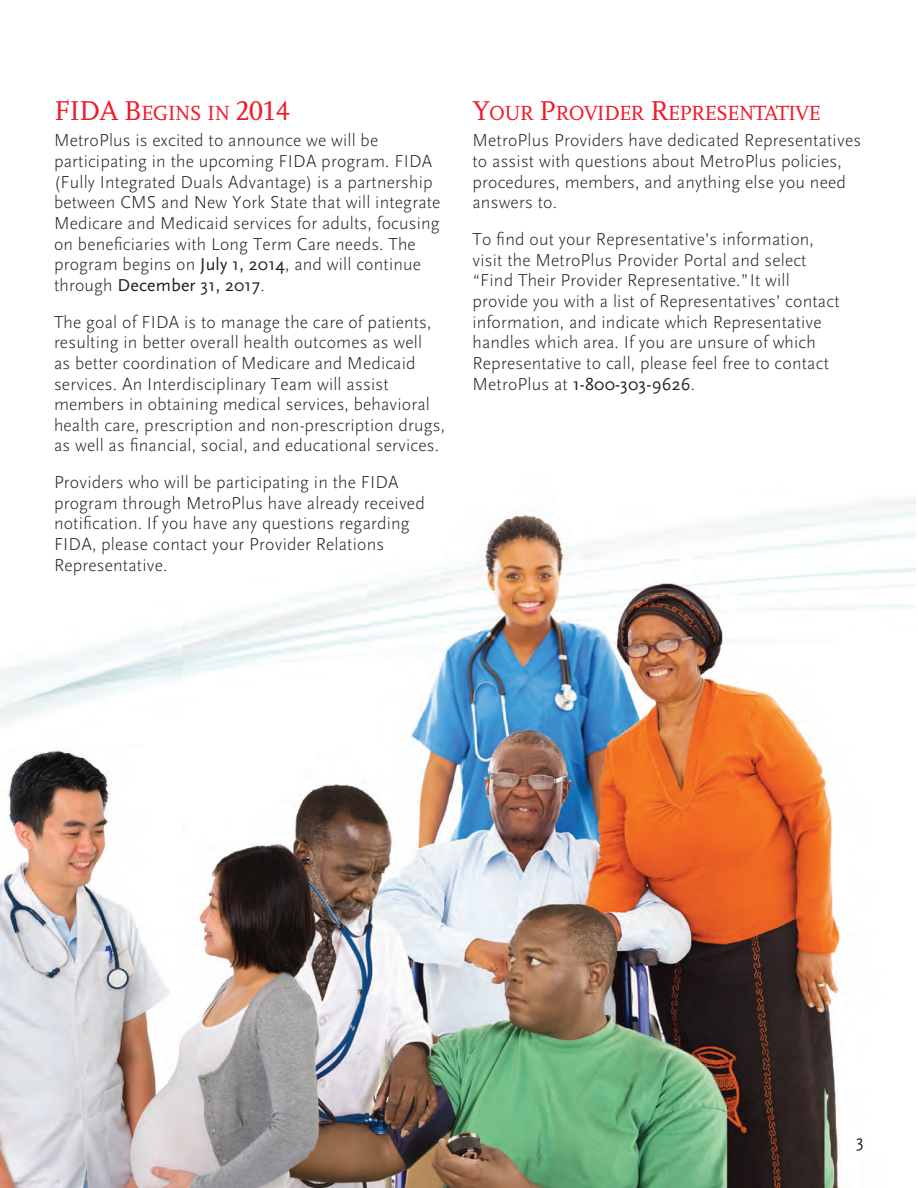
<style>
.page{position:relative;width:918px;height:1188px;background:#fff}
.page>*{position:absolute;margin:0;border:0;box-sizing:border-box;transform-origin:0 0}
.CMO_Headline{font:28.5px "TC Scala Caps";letter-spacing:-.03em;color:#ee1b2c}
.CMO_Headline-2{font:21.3px "TC Scala Caps";letter-spacing:-.04em;color:#ee1b2c}
.Body_text{font:300 18px/20.7px "Scala Sans";letter-spacing:.01em;color:#231f20}
.t1{font:18px "Scala Sans";color:#231f20}
.s1{font-size:21.3px}
.s2{font-weight:400}
.s3{font-size:28.5px}
</style>
<div class="page">
<img style="left:0;top:499px;width:916px;height:689px">
<p class="CMO_Headline" style="left:54px;top:96px;width:237px">FIDA B <span class="s1">EGINS IN</span> 2014</p>
<p class="Body_text" style="left:54px;top:131px;width:388px">MetroPlus is excited to announce we will be participating in the upcoming FIDA program. FIDA (Fully Integrated Duals Advantage) is a partnership between CMS and New York State that will integrate Medicare and Medicaid services for adults, focusing on beneficiaries with Long Term Care needs. The program begins on <span class="s2">July 1, 2014</span>, and will continue through <span class="s2">December 31, 2017</span>.</p>
<p class="Body_text" style="left:54px;top:312px;width:393px">The goal of FIDA is to manage the care of patients, resulting in better overall health outcomes as well<br>as better coordination of Medicare and Medicaid services. An Interdisciplinary Team will assist members in obtaining medical services, behavioral health care, prescription and non-prescription drugs, as well as financial, social, and educational services.</p>
<p class="Body_text" style="left:54px;top:472px;width:372px">Providers who will be participating in the FIDA program through MetroPlus have already received notification. If you have any questions regarding FIDA, please contact your Provider Relations Representative.</p>
<p class="CMO_Headline-2" style="left:472px;top:102px;width:350px"><span class="s3">Y</span>OUR <span class="s3">P</span>ROVIDER <span class="s3">R</span>EPRESENTATIVE</p>
<p class="Body_text" style="left:472px;top:131px;width:390px">MetroPlus Providers have dedicated Representatives to assist with questions about MetroPlus policies, procedures, members, and anything else you need answers to.</p>
<p class="Body_text" style="left:472px;top:229px;width:369px">To find out your Representative’s information, visit the MetroPlus Provider Portal and select “Find Their Provider Representative.” It will provide you with a list of Representatives’ contact information, and indicate which Representative handles which area. If you are unsure of which Representative to call, please feel free to contact MetroPlus at <span class="s2">1-800-303-9626</span>.</p>
<p class="t1" style="left:856px;top:1132px;width:9px">3</p>
</div>
